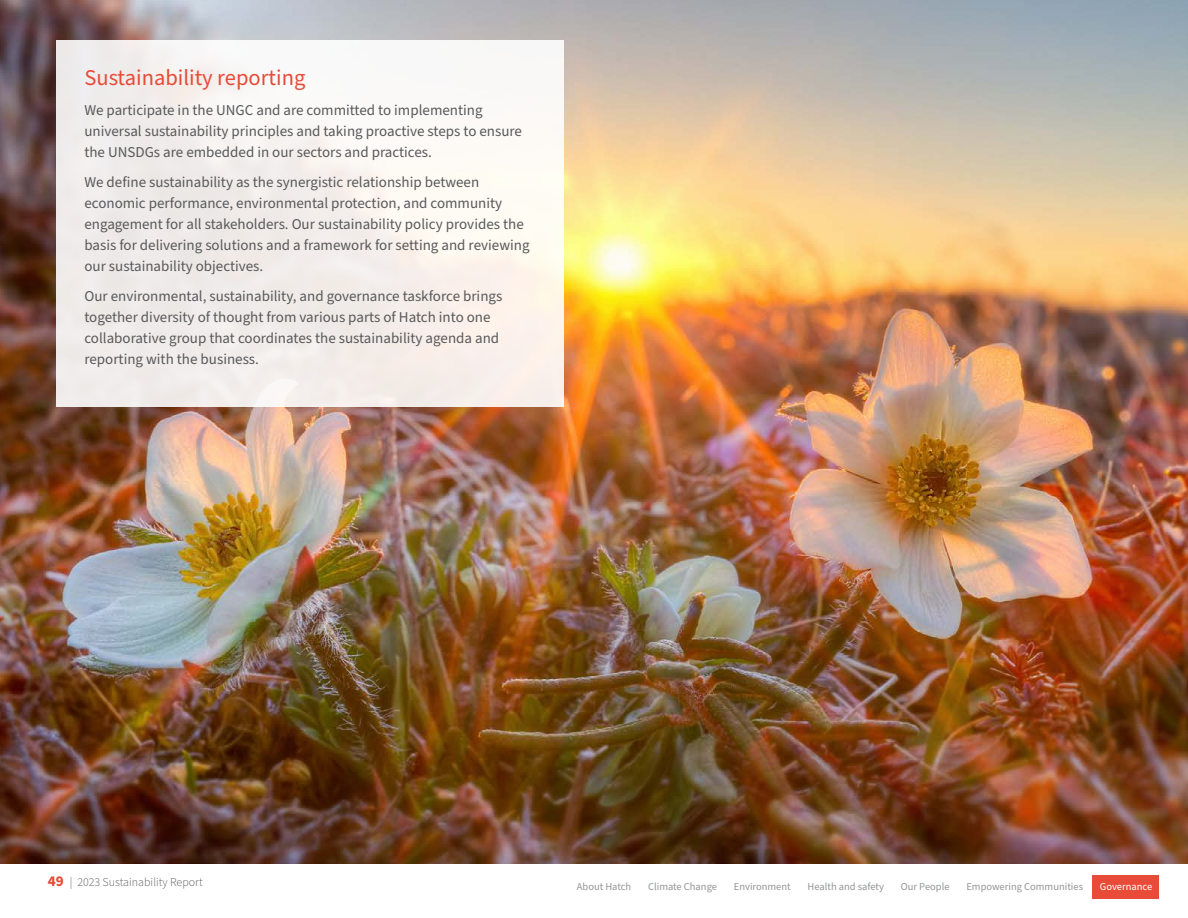
<style>
.page{position:relative;width:1188px;height:918px;background:#fff}
.page>*{position:absolute;margin:0;border:0;box-sizing:border-box;transform-origin:0 0}
.t1{font:22.5px "Source Sans Pro";color:#e84b38}
.t2{font:15px/21px "Source Sans Pro";color:#58595b}
.t3{font:300 12px "Source Sans Pro";color:#58595b}
.t4{font:10.5px "Source Sans Pro";color:#939598}
.t5{font:10.5px "Source Sans Pro";color:#fff}
.s1{font-weight:700;font-size:15px;color:#e64c38}
</style>
<div class="page">
<div style="left:1093px;top:875px;width:66px;height:24px;background:#e84b38"></div>
<img style="left:0;top:0;width:1188px;height:864px">
<div style="left:56px;top:41px;width:508px;height:366px;background:linear-gradient(to right,#edeaea,#fdf8f2)"></div>
<h1 class="t1" style="left:84px;top:62px;width:223px">Sustainability reporting</h1>
<p class="t2" style="left:84px;top:100px;width:439px">We participate in the UNGC and are committed to implementing universal sustainability principles and taking proactive steps to ensure the UNSDGs are embedded in our sectors and practices.</p>
<p class="t2" style="left:84px;top:172px;width:447px">We define sustainability as the synergistic relationship between economic performance, environmental protection, and community engagement for all stakeholders. Our sustainability policy provides the basis for delivering solutions and a framework for setting and reviewing our sustainability objectives.</p>
<p class="t2" style="left:84px;top:286px;width:420px">Our environmental, sustainability, and governance taskforce brings together diversity of thought from various parts of Hatch into one collaborative group that coordinates the sustainability agenda and reporting with the business.</p>
<p class="t3" style="left:48px;top:874px;width:156px"><span class="s1">49</span> | 2023 Sustainability Report</p>
<p class="t4" style="left:577px;top:880px;width:56px">About Hatch</p>
<p class="t4" style="left:648px;top:880px;width:70px">Climate Change</p>
<p class="t4" style="left:734px;top:880px;width:58px">Environment</p>
<p class="t4" style="left:808px;top:880px;width:78px">Health and safety</p>
<p class="t4" style="left:901px;top:880px;width:50px">Our People</p>
<p class="t4" style="left:966px;top:880px;width:118px">Empowering Communities</p>
<p class="t5" style="left:1100px;top:880px;width:54px">Governance</p>
</div>
